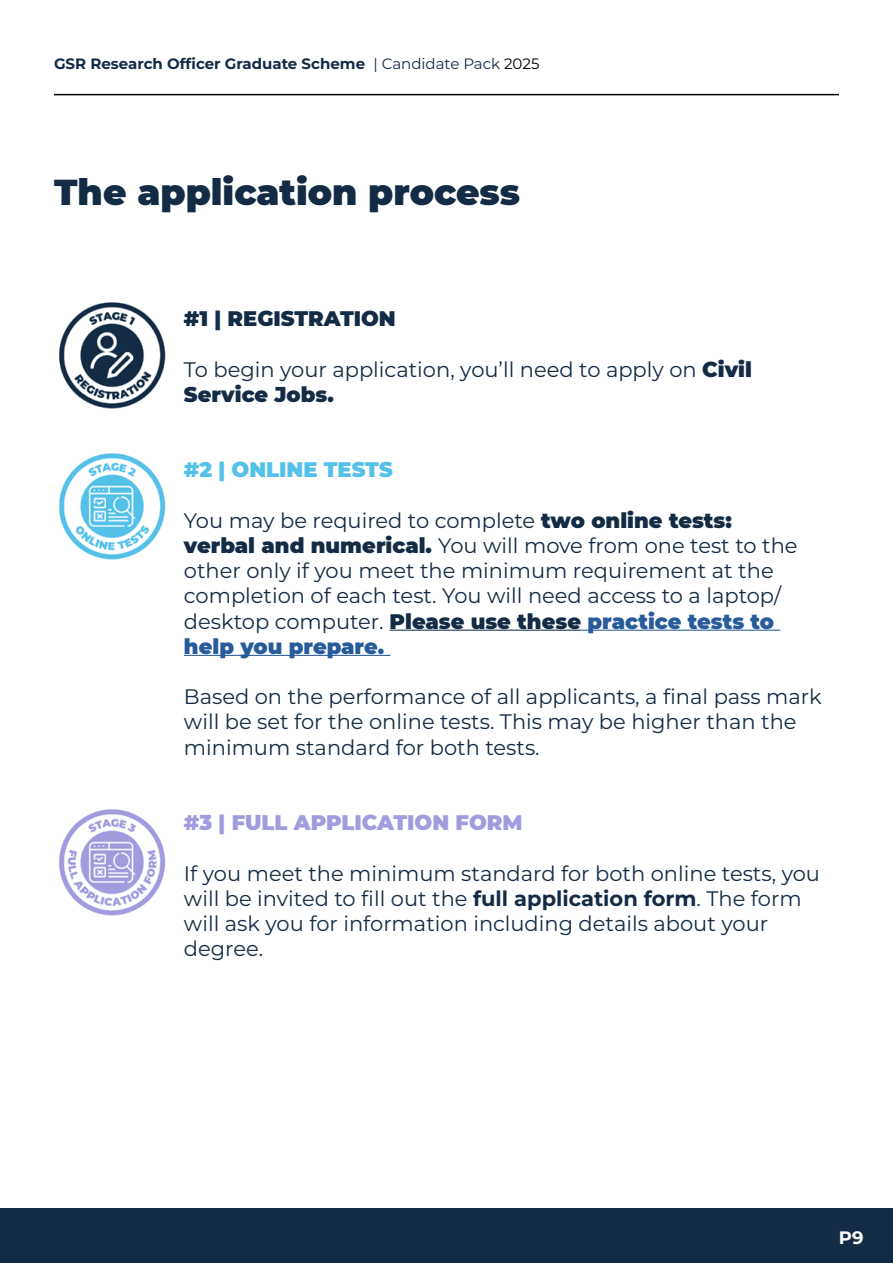
<style>
.page{position:relative;width:893px;height:1263px;background:#fff}
.page>*{position:absolute;margin:0;border:0;box-sizing:border-box;transform-origin:0 0}
.t1{font:900 36px "Montserrat";color:#142b45}
.t2{font:21px/25.2px "Montserrat";color:#142b45}
.t3{font:900 21px "Montserrat";color:#a09cde}
.t4{font:900 21px "Montserrat";color:#142b45}
.t5{font:900 21px "Montserrat";color:#55c1e9}
.t6{font:700 18px "Montserrat";color:#fff}
.t7{font:700 15px "Montserrat";color:#142b45}
.s1{font-weight:400}
.s2{font-weight:400;color:#000}
.s3{font-weight:900}
.s4{font-weight:900;color:#275b9b}
.s5{font-weight:700}
</style>
<div class="page">
<hr style="left:54px;top:94px;width:785px;height:1px;background:#020203">
<div style="left:0;top:1209px;width:893px;height:54px;background:#142b45"></div>
<img style="left:59px;top:302px;width:107px;height:107px">
<hr style="left:390px;top:630px;width:191px;height:1px;background:#142b45">
<hr style="left:581px;top:630px;width:199px;height:1px;background:#275b9b">
<hr style="left:184px;top:655px;width:206px;height:1px;background:#275b9b">
<img style="left:59px;top:453px;width:107px;height:107px">
<img style="left:59px;top:809px;width:107px;height:107px">
<p class="t7" style="left:54px;top:53px;width:487px">GSR Research Officer Graduate Scheme <span class="s1">| Candidate Pack</span> <span class="s2">2025</span></p>
<h1 class="t1" style="left:54px;top:165px;width:468px">The application process</h1>
<p class="t4" style="left:184px;top:303px;width:213px">#1 | REGISTRATION</p>
<p class="t2" style="left:184px;top:356px;width:570px">To begin your application, you’ll need to apply on <span class="s3">Civil<br>Service Jobs.</span></p>
<p class="t5" style="left:184px;top:454px;width:210px">#2 | ONLINE TESTS</p>
<p class="t2" style="left:184px;top:507px;width:615px">You may be required to complete <span class="s3">two online tests: verbal and numerical.</span> You will move from one test to the other only if you meet the minimum requirement at the completion of each test. You will need access to a laptop/ desktop computer. <span class="s3">Please use these</span> <span class="s4">practice tests to help you prepare.</span></p>
<p class="t2" style="left:184px;top:684px;width:639px">Based on the performance of all applicants, a final pass mark will be set for the online tests. This may be higher than the minimum standard for both tests.</p>
<p class="t3" style="left:184px;top:807px;width:340px">#3 | FULL APPLICATION FORM</p>
<p class="t2" style="left:184px;top:860px;width:638px">If you meet the minimum standard for both online tests, you will be invited to fill out the <span class="s5">full application form</span>. The form will ask you for information including details about your degree.</p>
<p class="t6" style="left:839px;top:1225px;width:26px">P9</p>
</div>
